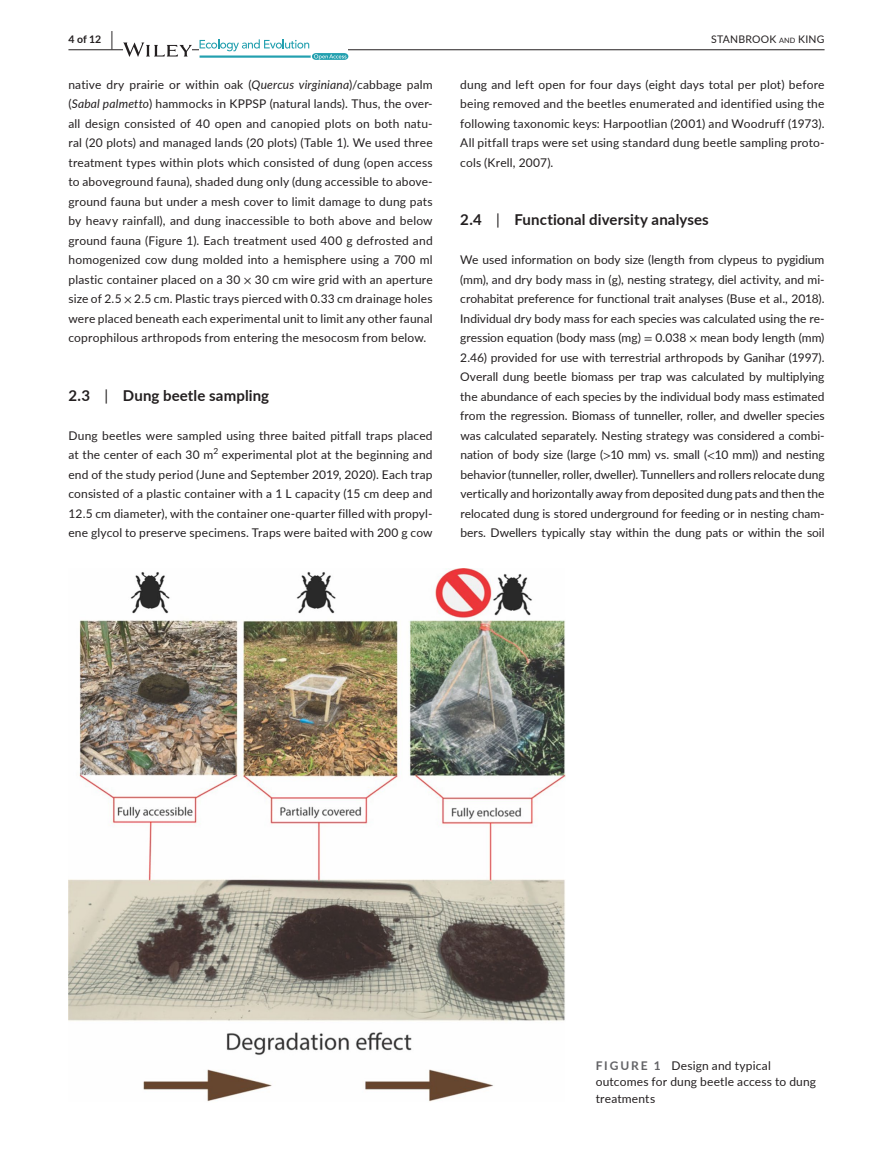
<style>
.page{position:relative;width:893px;height:1174px;background:#fff}
.page>*{position:absolute;margin:0;border:0;box-sizing:border-box;transform-origin:0 0}
.t1{font:700 15px "Lato";letter-spacing:.01em;color:#231f20}
.t2{font:12px/19.5px "Lato";letter-spacing:.015em;color:#231f20;text-align:justify}
.t3{font:10.5px "Lato";letter-spacing:.02em;color:#231f20}
.t4{font:700 10.5px "Lato";color:#231f20}
.t5{font:8.4px "Lato";color:#231f20}
.s1{font-size:19.5px}
.s2{font-size:7.35px}
.s3{font-style:italic}
.s4{font-family:"STIX"}
.s5{font-weight:400}
.s6{font-weight:700;color:#636366}
</style>
<div class="page">
<hr style="left:68px;top:49px;width:756px;height:1px;background:#231f20">
<svg style="left:123px;top:42px;width:69px;height:15px"></svg>
<svg style="left:200px;top:39px;width:148px;height:21px"></svg>
<img style="left:68px;top:568px;width:498px;height:534px">
<p class="t4" style="left:68px;top:31px;width:46px">4 of 12 <span class="s1">|</span></p>
<p class="t3" style="left:711px;top:31px;width:115px">STANBROOK <span class="s2">an d</span> KING</p>
<p class="t2" style="left:68px;top:74px;width:366px">native dry prairie or within oak (<span class="s3">Quercus virginiana</span>)/cabbage palm (<span class="s3">Sabal palmetto</span>) hammocks in KPPSP (natural lands). Thus, the over&shy;all design consisted of 40 open and canopied plots on both natu&shy;ral (20 plots) and managed lands (20 plots) (Table 1). We used three treatment types within plots which consisted of dung (open access to aboveground fauna), shaded dung only (dung accessible to above&shy;ground fauna but under a mesh cover to limit damage to dung pats by heavy rainfall), and dung inaccessible to both above and below ground fauna (Figure 1). Each treatment used 400 g defrosted and homogenized cow dung molded into a hemisphere using a 700 ml plastic container placed on a 30 <span class="s4">×</span> 30 cm wire grid with an aperture size of 2.5 <span class="s4">×</span> 2.5 cm. Plastic trays pierced with 0.33 cm drainage holes were placed beneath each experimental unit to limit any other faunal coprophilous arthropods from entering the mesocosm from below.</p>
<p class="t2" style="left:460px;top:74px;width:366px">dung and left open for four days (eight days total per plot) before being removed and the beetles enumerated and identified using the following taxonomic keys: Harpootlian (2001) and Woodruff (1973).<br>All pitfall traps were set using standard dung beetle sampling proto&shy;cols (Krell, 2007).</p>
<p class="t1" style="left:460px;top:209px;width:250px">2.4 <span class="s5">|</span> Functional diversity analyses</p>
<p class="t2" style="left:460px;top:249px;width:366px">We used information on body size (length from clypeus to pygidium (mm), and dry body mass in (g), nesting strategy, diel activity, and mi&shy;crohabitat preference for functional trait analyses (Buse et al., 2018).<br>Individual dry body mass for each species was calculated using the re&shy;gression equation (body mass (mg) <span class="s4">=</span> 0.038 <span class="s4">×</span> mean body length (mm)<br>2.46) provided for use with terrestrial arthropods by Ganihar (1997).<br>Overall dung beetle biomass per trap was calculated by multiplying the abundance of each species by the individual body mass estimated from the regression. Biomass of tunneller, roller, and dweller species was calculated separately. Nesting strategy was considered a combi&shy;nation of body size (large (<span class="s4">&gt;</span>10 mm) vs. small (<span class="s4">&lt;</span>10 mm)) and nesting behavior (tunneller, roller, dweller). Tunnellers and rollers relocate dung vertically and horizontally away from deposited dung pats and then the relocated dung is stored underground for feeding or in nesting cham&shy;bers. Dwellers typically stay within the dung pats or within the soil</p>
<p class="t1" style="left:68px;top:384px;width:202px">2.3 <span class="s5">|</span> Dung beetle sampling</p>
<p class="t2" style="left:68px;top:425px;width:366px">Dung beetles were sampled using three baited pitfall traps placed at the center of each 30 m</p>
<p class="t5" style="left:213px;top:445px;width:6px">2</p>
<p class="t2" style="left:68px;top:444px;width:366px;text-indent:154px">experimental plot at the beginning and end of the study period (June and September 2019, 2020). Each trap consisted of a plastic container with a 1 L capacity (15 cm deep and 12.5 cm diameter), with the container one-quarter filled with propyl&shy;ene glycol to preserve specimens. Traps were baited with 200 g cow</p>
<p class="t2" style="left:596px;top:1056px;width:222px;line-height:16.5px;text-align:left"><span class="s6">FIGURE 1</span> Design and typical outcomes for dung beetle access to dung treatments</p>
</div>
